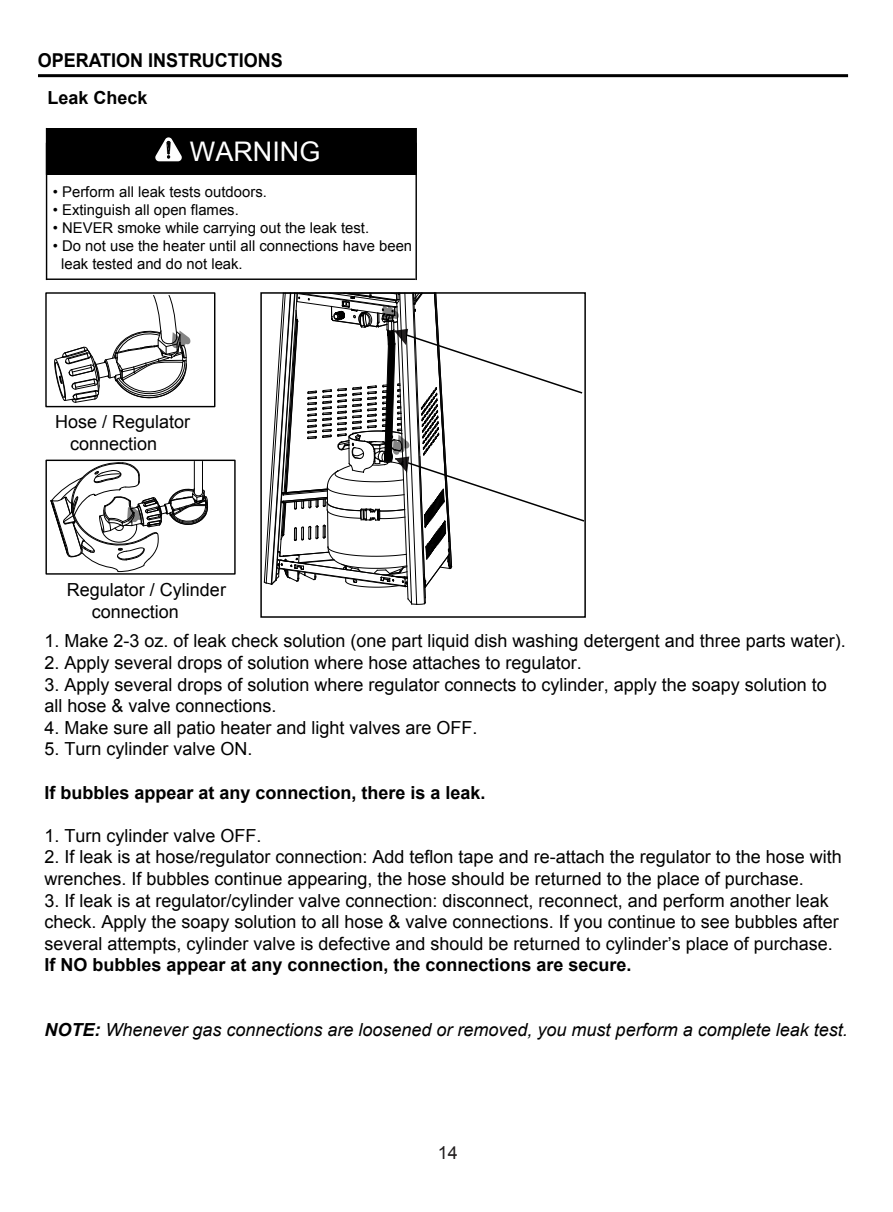
<style>
.page{position:relative;width:893px;height:1212px;background:#fff}
.page>*{position:absolute;margin:0;border:0;box-sizing:border-box;transform-origin:0 0}
.t1{font:27px "Arial";color:#fff}
.t2{font:700 19.05px "Arial";color:#000;scale:.94 1}
.t3{font:18px/21.6px "Arial";color:#000}
.t4{font:700 18px "Arial";color:#000}
.t5{font:italic 18px "Arial";color:#000}
.t6{font:18px/21.6px "Arial";color:#020202}
.t7{font:18px "Arial";color:#231f20}
.t8{font:14.85px/17.9px "Arial";color:#000}
.s1{font-weight:700}
</style>
<div class="page">
<hr style="left:38px;top:74px;width:810px;height:3px;background:#000">
<div style="left:45px;top:292px;width:170px;height:115px;border:1px solid #000"></div>
<div style="left:45px;top:460px;width:191px;height:115px;border:1px solid #000"></div>
<div style="left:47px;top:128px;width:7px;height:47px;background:#000"></div>
<div style="left:408px;top:128px;width:7px;height:47px;background:#000"></div>
<div style="left:54px;top:128px;width:354px;height:47px;background:#000"></div>
<svg style="left:155px;top:137px;width:27px;height:24px"></svg>
<hr style="left:46px;top:128px;width:1px;height:47px;background:#000">
<hr style="left:415px;top:128px;width:2px;height:47px;background:#000">
<hr style="left:46px;top:143px;width:1px;height:137px;background:#000">
<hr style="left:415px;top:143px;width:2px;height:137px;background:#000">
<hr style="left:46px;top:278px;width:369px;height:2px;background:#000">
<hr style="left:202px;top:461px;width:1px;height:31px;background:#000">
<hr style="left:194px;top:461px;width:1px;height:31px;background:#000">
<svg style="left:50px;top:462px;width:158px;height:110px"></svg>
<svg style="left:54px;top:295px;width:136px;height:108px"></svg>
<div style="left:260px;top:292px;width:326px;height:326px;border:2px solid #000"></div>
<svg style="left:264px;top:293px;width:322px;height:312px"></svg>
<p class="t2" style="left:38px;top:48px;width:262px">OPERATION INSTRUCTIONS</p>
<p class="t4" style="left:47px;top:85px;width:102px">Leak Check</p>
<h1 class="t1" style="left:190px;top:134px;width:132px">WARNING</h1>
<p class="t8" style="left:53px;top:183px;width:216px">• Perform all leak tests outdoors.</p>
<p class="t8" style="left:53px;top:201px;width:187px">• Extinguish all open flames.</p>
<p class="t8" style="left:53px;top:219px;width:318px">• NEVER smoke while carrying out the leak test.</p>
<p class="t8" style="left:61px;top:237px;width:353px;text-indent:-8px">• Do not use the heater until all connections have been leak tested and do not leak.</p>
<p class="t6" style="left:70px;top:411px;width:122px;text-indent:-15px">Hose / Regulator connection</p>
<p class="t3" style="left:92px;top:579px;width:136px;text-indent:-25px">Regulator / Cylinder connection</p>
<p class="t3" style="left:44px;top:630px;width:803px">1. Make 2-3 oz. of leak check solution (one part liquid dish washing detergent and three parts water).</p>
<p class="t3" style="left:44px;top:652px;width:539px">2. Apply several drops of solution where hose attaches to regulator.</p>
<p class="t3" style="left:44px;top:673px;width:784px">3. Apply several drops of solution where regulator connects to cylinder, apply the soapy solution to all hose &amp; valve connections.</p>
<p class="t3" style="left:44px;top:717px;width:435px">4. Make sure all patio heater and light valves are OFF.</p>
<p class="t3" style="left:44px;top:738px;width:210px">5. Turn cylinder valve ON.</p>
<p class="t4" style="left:44px;top:780px;width:443px">If bubbles appear at any connection, there is a leak.</p>
<p class="t3" style="left:44px;top:825px;width:219px">1. Turn cylinder valve OFF.</p>
<p class="t3" style="left:44px;top:846px;width:799px">2. If leak is at hose/regulator connection: Add teflon tape and re-attach the regulator to the hose with wrenches. If bubbles continue appearing, the hose should be returned to the place of purchase.</p>
<p class="t3" style="left:44px;top:889px;width:796px">3. If leak is at regulator/cylinder valve connection: disconnect, reconnect, and perform another leak check. Apply the soapy solution to all hose &amp; valve connections. If you continue to see bubbles after several attempts, cylinder valve is defective and should be returned to cylinder’s place of purchase.</p>
<p class="t4" style="left:44px;top:953px;width:589px">If NO bubbles appear at any connection, the connections are secure.</p>
<p class="t5" style="left:44px;top:1018px;width:805px"><span class="s1">NOTE:</span> Whenever gas connections are loosened or removed, you must perform a complete leak test.</p>
<p class="t7" style="left:438px;top:1141px;width:22px">14</p>
</div>
